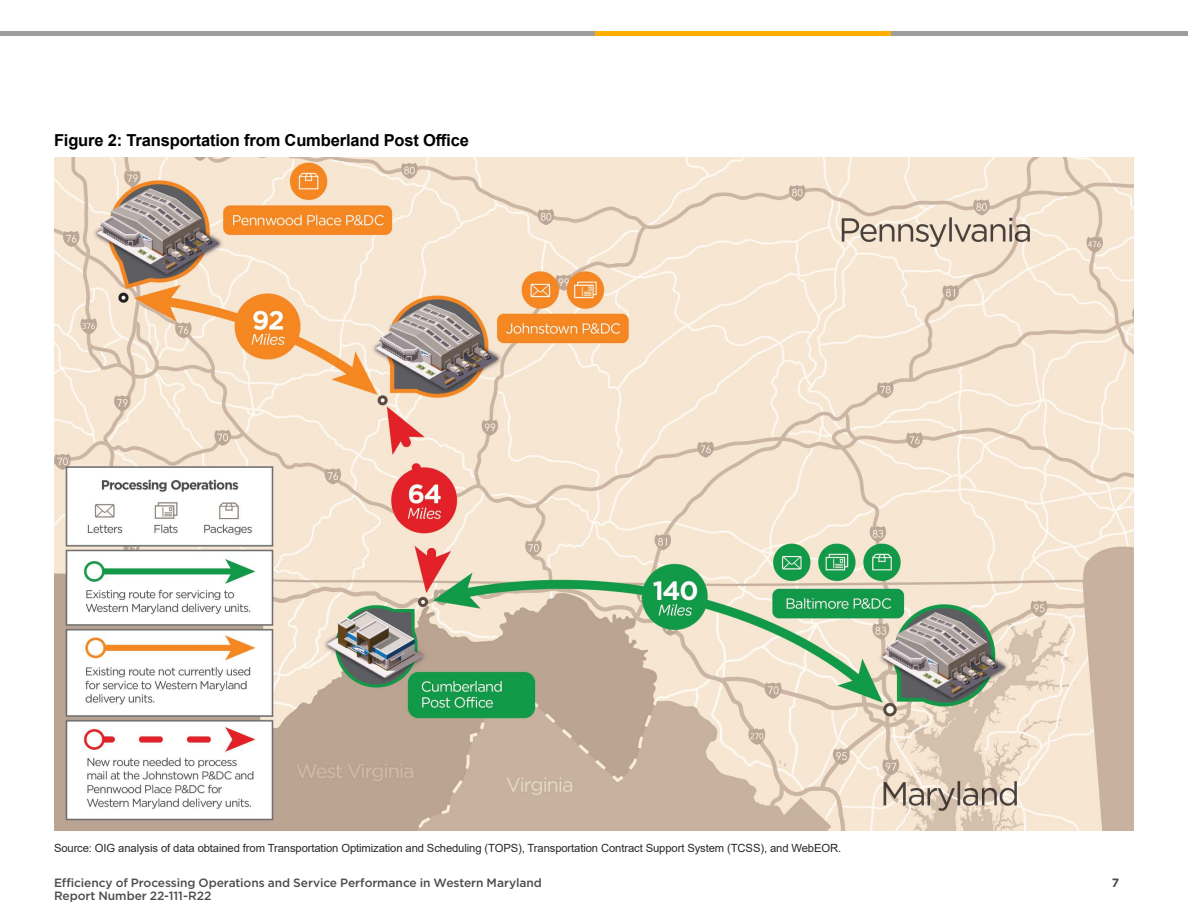
<style>
.page{position:relative;width:1188px;height:918px;background:#fff}
.page>*{position:absolute;margin:0;border:0;box-sizing:border-box;transform-origin:0 0}
.t1{font:700 16.5px "Arial";letter-spacing:-.01em;color:#000}
.t2{font:500 12px/13.5px "Gotham";letter-spacing:-.005em;color:#4d4d4f}
.t3{font:700 12px "Gotham";color:#4d4d4f}
.t4{font:11.25px "Arial";letter-spacing:-.01em;color:#292829}
</style>
<div class="page">
<img style="left:54px;top:158px;width:1080px;height:672px">
<hr style="left:0;top:32px;width:1188px;height:4px;background:#9e9e9e">
<hr style="left:595px;top:32px;width:295px;height:4px;background:#ffaf00">
<h1 class="t1" style="left:54px;top:128px;width:417px">Figure 2: Transportation from Cumberland Post Office</h1>
<p class="t4" style="left:54px;top:840px;width:789px">Source: OIG analysis of data obtained from Transportation Optimization and Scheduling (TOPS), Transportation Contract Support System (TCSS), and WebEOR.</p>
<p class="t2" style="left:54px;top:875px;width:489px">Efficiency of Processing Operations and Service Performance in Western Maryland<br>Report Number 22-111-R22</p>
<p class="t3" style="left:1112px;top:875px;width:9px">7</p>
</div>
